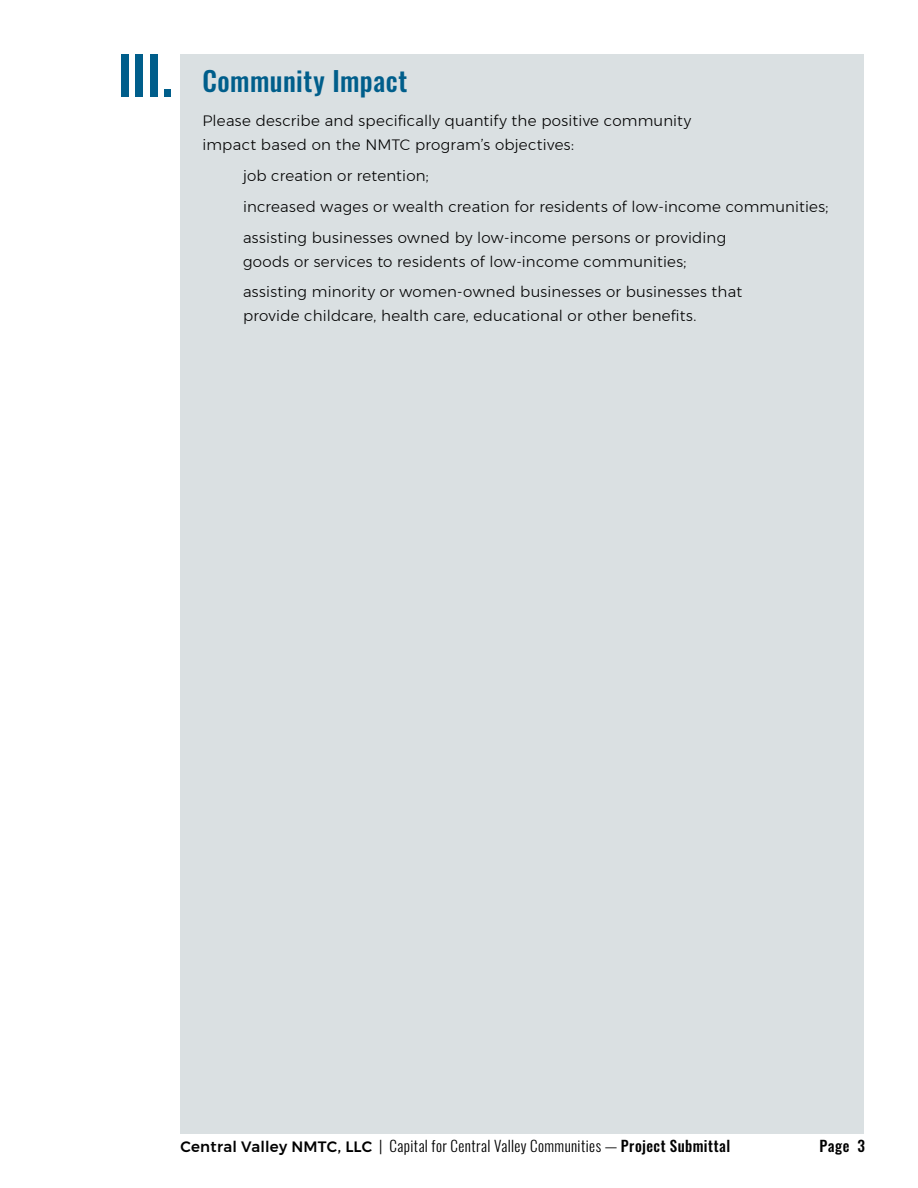
<style>
.page{position:relative;width:918px;height:1188px;background:#fff}
.page>*{position:absolute;margin:0;border:0;box-sizing:border-box;transform-origin:0 0}
.Paragraph_text{font:500 52.5px "Oswald";color:#005e8b}
.Paragraph_text-2{font:500 27px "Oswald";letter-spacing:.015em;color:#005e8b}
.Paragraph_text-3{font:300 15px/24px "Montserrat";letter-spacing:.015em;color:#000}
.t1{font:300 15px "Oswald";letter-spacing:.025em;color:#000}
.t2{font:500 15px "Oswald";color:#000}
.s1{font-family:"Montserrat";font-weight:500}
.s2{font-weight:500}
</style>
<div class="page">
<div style="left:180px;top:54px;width:684px;height:1080px;background:#dae0e2"></div>
<p class="Paragraph_text" style="left:118px;top:47px;width:56px">III.</p>
<p class="Paragraph_text-2" style="left:202px;top:67px;width:206px">Community Impact</p>
<p class="Paragraph_text-3" style="left:202px;top:109px;width:490px">Please describe and specifically quantify the positive community impact based on the NMTC program’s objectives:</p>
<p class="Paragraph_text-3" style="left:243px;top:163px;width:187px">job creation or retention;</p>
<p class="Paragraph_text-3" style="left:243px;top:194px;width:587px">increased wages or wealth creation for residents of low-income communities;</p>
<p class="Paragraph_text-3" style="left:243px;top:225px;width:485px">assisting businesses owned by low-income persons or providing goods or services to residents of low-income communities;</p>
<p class="Paragraph_text-3" style="left:243px;top:280px;width:501px">assisting minority or women-owned businesses or businesses that provide childcare, health care, educational or other benefits.</p>
<p class="t1" style="left:180px;top:1132px;width:551px"><span class="s1">Central Valley NMTC, LLC</span> | Capital for Central Valley Communities — <span class="s2">Project Submittal</span></p>
<p class="t2" style="left:820px;top:1138px;width:47px">Page 3</p>
</div>
